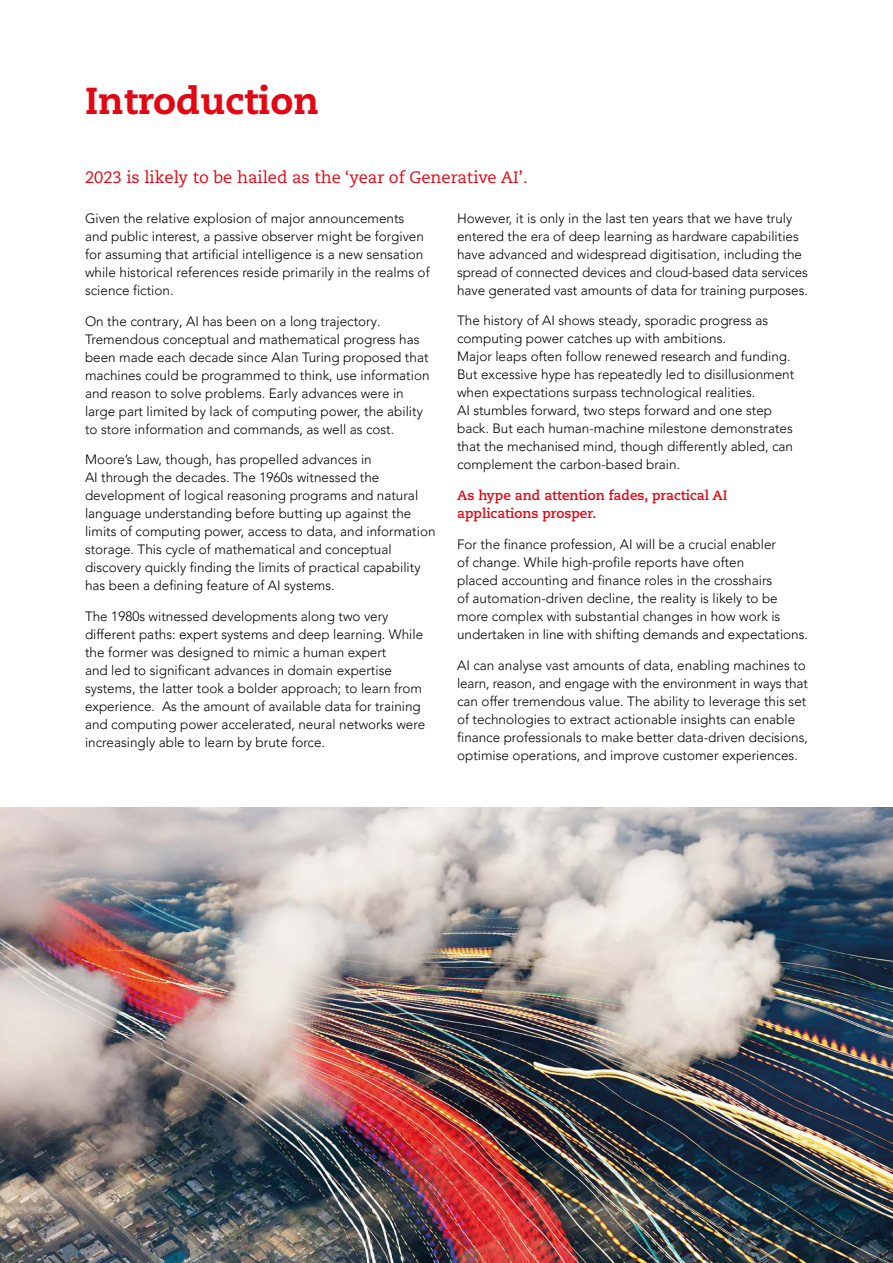
<style>
.page{position:relative;width:893px;height:1263px;background:#fff}
.page>*{position:absolute;margin:0;border:0;box-sizing:border-box;transform-origin:0 0}
.t1{font:800 37.5px "Caecilia LT Std";color:#e30613}
.t2{font:16.5px "Caecilia LT Std";color:#e30613}
.t3{font:300 13.5px/18px "Avenir LT Pro";color:#000}
.t4{font:700 13.5px/18px "Caecilia LT Std";color:#e30613}
.t5{font:900 12px "Avenir LT Pro";color:#e30613}
</style>
<div class="page">
<img style="left:0;top:808px;width:893px;height:455px">
<h1 class="t1" style="left:85px;top:78px;width:236px">Introduction</h1>
<p class="t2" style="left:85px;top:167px;width:444px">2023 is likely to be hailed as the ‘year of Generative AI’.</p>
<p class="t3" style="left:85px;top:209px;width:346px">Given the relative explosion of major announcements and public interest, a passive observer might be forgiven for assuming that artificial intelligence is a new sensation while historical references reside primarily in the realms of science fiction.</p>
<p class="t3" style="left:85px;top:312px;width:346px">On the contrary, AI has been on a long trajectory.<br>Tremendous conceptual and mathematical progress has been made each decade since Alan Turing proposed that machines could be programmed to think, use information and reason to solve problems. Early advances were in large part limited by lack of computing power, the ability to store information and commands, as well as cost.</p>
<p class="t3" style="left:85px;top:451px;width:352px">Moore’s Law, though, has propelled advances in<br>AI through the decades. The 1960s witnessed the development of logical reasoning programs and natural language understanding before butting up against the limits of computing power, access to data, and information storage. This cycle of mathematical and conceptual discovery quickly finding the limits of practical capability has been a defining feature of AI systems.</p>
<p class="t3" style="left:85px;top:607px;width:342px">The 1980s witnessed developments along two very different paths: expert systems and deep learning. While the former was designed to mimic a human expert<br>and led to significant advances in domain expertise systems, the latter took a bolder approach; to learn from experience. As the amount of available data for training and computing power accelerated, neural networks were increasingly able to learn by brute force.</p>
<p class="t3" style="left:457px;top:209px;width:352px">However, it is only in the last ten years that we have truly entered the era of deep learning as hardware capabilities have advanced and widespread digitisation, including the spread of connected devices and cloud-based data services have generated vast amounts of data for training purposes.</p>
<p class="t3" style="left:457px;top:312px;width:339px">The history of AI shows steady, sporadic progress as computing power catches up with ambitions.<br>Major leaps often follow renewed research and funding.<br>But excessive hype has repeatedly led to disillusionment when expectations surpass technological realities.<br>AI stumbles forward, two steps forward and one step back. But each human-machine milestone demonstrates that the mechanised mind, though differently abled, can complement the carbon-based brain.</p>
<p class="t4" style="left:457px;top:487px;width:272px">As hype and attention fades, practical AI applications prosper.</p>
<p class="t3" style="left:457px;top:535px;width:352px">For the finance profession, AI will be a crucial enabler<br>of change. While high-profile reports have often<br>placed accounting and finance roles in the crosshairs<br>of automation-driven decline, the reality is likely to be more complex with substantial changes in how work is undertaken in line with shifting demands and expectations.</p>
<p class="t3" style="left:457px;top:656px;width:352px">AI can analyse vast amounts of data, enabling machines to learn, reason, and engage with the environment in ways that can offer tremendous value. The ability to leverage this set of technologies to extract actionable insights can enable finance professionals to make better data-driven decisions, optimise operations, and improve customer experiences.</p>
<p class="t5" style="left:443px;top:1226px;width:9px">5</p>
</div>
